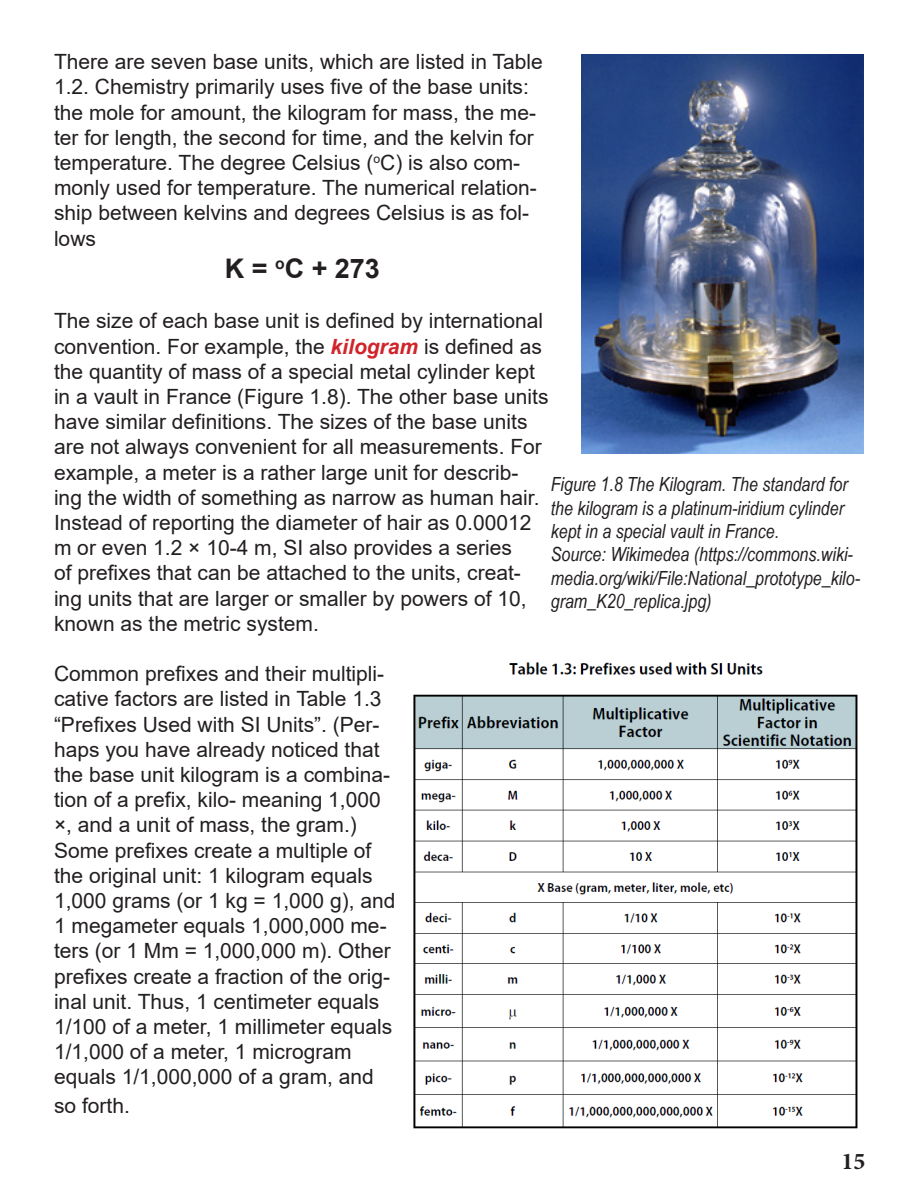
<style>
.page{position:relative;width:918px;height:1188px;background:#fff}
.page>*{position:absolute;margin:0;border:0;box-sizing:border-box;transform-origin:0 0}
.Body_Text{font:700 27px "Arial";color:#231f20}
.t1{font:700 24px "Minion Pro";color:#231f20}
.Body_Text-2{font:21px/25.2px "Arial";color:#231f20}
.Figure_Captions{font:italic 19.5px/23.4px "Arial Narrow";color:#231f20}
.s1{font-weight:700;font-style:italic;color:#d1232a}
</style>
<div class="page">
<img style="left:581px;top:54px;width:283px;height:400px">
<img style="left:413px;top:662px;width:445px;height:467px">
<p class="Body_Text-2" style="left:54px;top:49px;width:490px">There are seven base units, which are listed in Table 1.2. Chemistry primarily uses five of the base units: the mole for amount, the kilogram for mass, the me&shy;ter for length, the second for time, and the kelvin for temperature. The degree Celsius (<sup>o</sup>C) is also com&shy;monly used for temperature. The numerical relation&shy;ship between kelvins and degrees Celsius is as fol&shy;lows</p>
<p class="Body_Text" style="left:225px;top:250px;width:157px">K = <sup>o</sup>C + 273</p>
<p class="Body_Text-2" style="left:54px;top:308px;width:496px">The size of each base unit is defined by international convention. For example, the <span class="s1">kilogram</span> is defined as the quantity of mass of a special metal cylinder kept in a vault in France (Figure 1.8). The other base units have similar definitions. The sizes of the base units are not always convenient for all measurements. For example, a meter is a rather large unit for describ&shy;ing the width of something as narrow as human hair.<br>Instead of reporting the diameter of hair as 0.00012 m or even 1.2 × 10-4 m, SI also provides a series<br>of prefixes that can be attached to the units, creat&shy;ing units that are larger or smaller by powers of 10, known as the metric system.</p>
<p class="Body_Text-2" style="left:54px;top:661px;width:343px">Common prefixes and their multipli&shy;cative factors are listed in Table 1.3 “Prefixes Used with SI Units”. (Per&shy;haps you have already noticed that the base unit kilogram is a combina&shy;tion of a prefix, kilo- meaning 1,000 ×, and a unit of mass, the gram.)<br>Some prefixes create a multiple of the original unit: 1 kilogram equals 1,000 grams (or 1 kg = 1,000 g), and 1 megameter equals 1,000,000 me&shy;ters (or 1 Mm = 1,000,000 m). Other prefixes create a fraction of the orig&shy;inal unit. Thus, 1 centimeter equals 1/100 of a meter, 1 millimeter equals 1/1,000 of a meter, 1 microgram equals 1/1,000,000 of a gram, and</p>
<p class="Body_Text-2" style="left:54px;top:1093px;width:77px">so forth.</p>
<p class="Figure_Captions" style="left:551px;top:472px;width:299px">Figure 1.8 The Kilogram. The standard for the kilogram is a platinum-iridium cylinder kept in a special vault in France.</p>
<p class="Figure_Captions" style="left:551px;top:542px;width:311px">Source: Wikimedea (https://commons.wiki&shy;media.org/wiki/File:National_prototype_kilo&shy;gram_K20_replica.jpg)</p>
<p class="t1" style="left:842px;top:1145px;width:25px">15</p>
</div>
